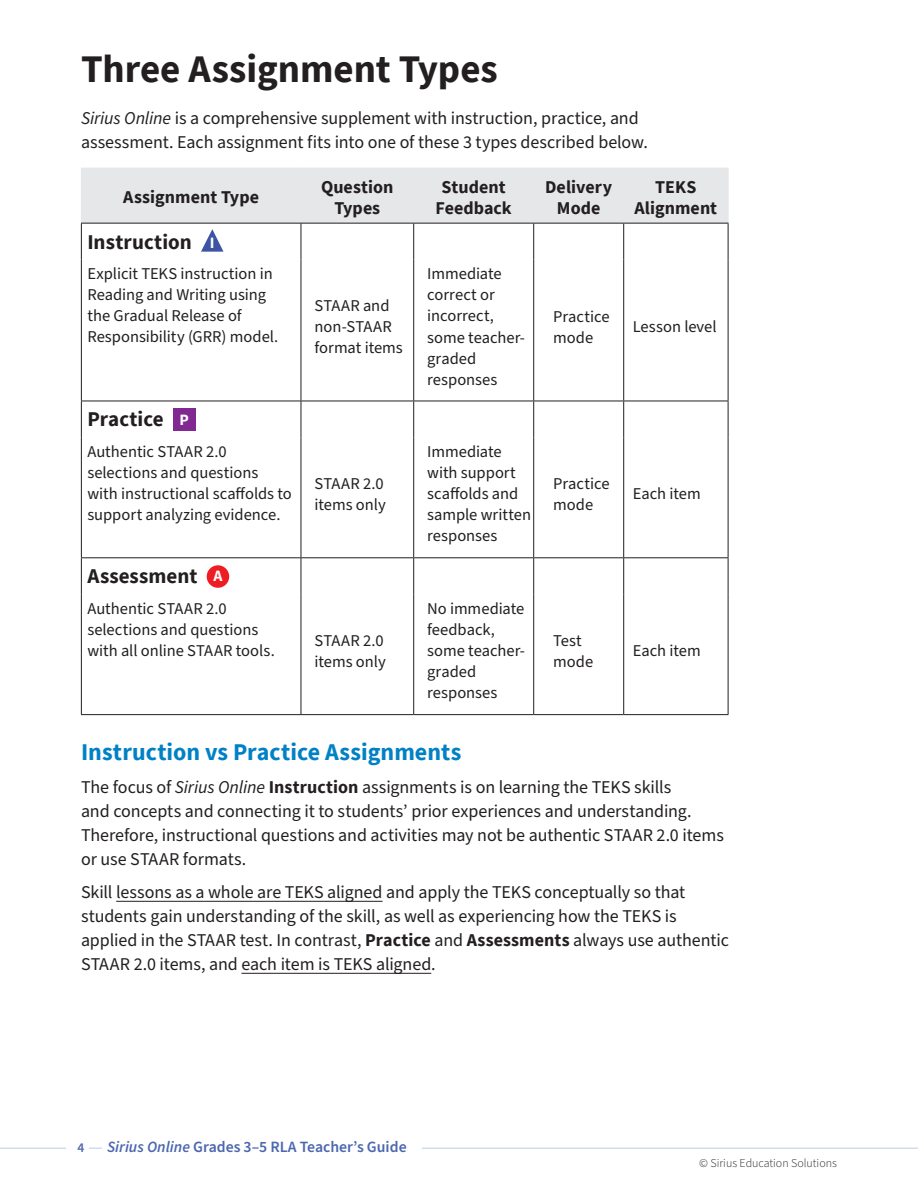
<style>
.page{position:relative;width:918px;height:1188px;background:#fff}
.page>*{position:absolute;margin:0;border:0;box-sizing:border-box;transform-origin:0 0}
.t1{font:700 39px "Source Sans Pro";color:#231f20}
.t2{font:700 24px "Source Sans Pro";color:#0081c6}
.t3{font:700 21px "Source Sans Pro";letter-spacing:.005em;color:#231f20}
.t4{font:18px/24px "Source Sans Pro";letter-spacing:-.005em;color:#231f20}
.t5{font:700 18px/21.6px "Source Sans Pro";letter-spacing:.005em;color:#231f20;text-align:center}
.t6{font:16.5px/21px "Source Sans Pro";color:#231f20}
.t7{font:600 15.75px "Source Sans Pro";color:#4d68af}
.t8{font:600 13.5px "Source Sans Pro";color:#4d68af}
.t9{font:300 12px "Source Sans Pro";color:#231f20}
.s1{font-style:italic}
.s2{font-size:15.75px;color:#fff}
.s3{font-weight:700}
</style>
<div class="page">
<hr style="left:0;top:1148px;width:918px;height:1px;background:#1951a1">
<div style="left:67px;top:1138px;width:22px;height:14px;background:#fff"></div>
<div style="left:103px;top:1136px;width:319px;height:18px;background:#fff"></div>
<hr style="left:116px;top:901px;width:267px;height:1px;background:#231f20">
<hr style="left:241px;top:973px;width:190px;height:1px;background:#231f20">
<div style="left:82px;top:169px;width:646px;height:54px;background:#e6e7e9"></div>
<hr style="left:301px;top:224px;width:1px;height:36px;background:#231f20">
<hr style="left:413px;top:224px;width:1px;height:36px;background:#231f20">
<hr style="left:533px;top:224px;width:1px;height:36px;background:#231f20">
<hr style="left:623px;top:224px;width:1px;height:36px;background:#231f20">
<hr style="left:301px;top:260px;width:1px;height:141px;background:#231f20">
<hr style="left:413px;top:260px;width:1px;height:141px;background:#231f20">
<hr style="left:533px;top:260px;width:1px;height:141px;background:#231f20">
<hr style="left:623px;top:260px;width:1px;height:141px;background:#231f20">
<hr style="left:301px;top:401px;width:1px;height:36px;background:#231f20">
<hr style="left:413px;top:401px;width:1px;height:36px;background:#231f20">
<hr style="left:533px;top:401px;width:1px;height:36px;background:#231f20">
<hr style="left:623px;top:401px;width:1px;height:36px;background:#231f20">
<hr style="left:301px;top:437px;width:1px;height:120px;background:#231f20">
<hr style="left:413px;top:437px;width:1px;height:120px;background:#231f20">
<hr style="left:533px;top:437px;width:1px;height:120px;background:#231f20">
<hr style="left:623px;top:437px;width:1px;height:120px;background:#231f20">
<hr style="left:301px;top:558px;width:1px;height:36px;background:#231f20">
<hr style="left:413px;top:558px;width:1px;height:36px;background:#231f20">
<hr style="left:533px;top:558px;width:1px;height:36px;background:#231f20">
<hr style="left:623px;top:558px;width:1px;height:36px;background:#231f20">
<hr style="left:301px;top:594px;width:1px;height:120px;background:#231f20">
<hr style="left:413px;top:594px;width:1px;height:120px;background:#231f20">
<hr style="left:533px;top:594px;width:1px;height:120px;background:#231f20">
<hr style="left:623px;top:594px;width:1px;height:120px;background:#231f20">
<hr style="left:81px;top:401px;width:220px;height:1px;background:#231f20">
<hr style="left:301px;top:401px;width:113px;height:1px;background:#231f20">
<hr style="left:414px;top:401px;width:120px;height:1px;background:#231f20">
<hr style="left:534px;top:401px;width:90px;height:1px;background:#231f20">
<hr style="left:624px;top:401px;width:104px;height:1px;background:#231f20">
<hr style="left:81px;top:557px;width:220px;height:1px;background:#231f20">
<hr style="left:301px;top:557px;width:113px;height:1px;background:#231f20">
<hr style="left:414px;top:557px;width:120px;height:1px;background:#231f20">
<hr style="left:534px;top:557px;width:90px;height:1px;background:#231f20">
<hr style="left:624px;top:557px;width:104px;height:1px;background:#231f20">
<hr style="left:81px;top:224px;width:1px;height:36px;background:#231f20">
<hr style="left:728px;top:224px;width:1px;height:36px;background:#231f20">
<hr style="left:81px;top:260px;width:1px;height:141px;background:#231f20">
<hr style="left:728px;top:260px;width:1px;height:141px;background:#231f20">
<hr style="left:81px;top:401px;width:1px;height:36px;background:#231f20">
<hr style="left:728px;top:401px;width:1px;height:36px;background:#231f20">
<hr style="left:81px;top:437px;width:1px;height:120px;background:#231f20">
<hr style="left:728px;top:437px;width:1px;height:120px;background:#231f20">
<hr style="left:81px;top:558px;width:1px;height:36px;background:#231f20">
<hr style="left:728px;top:558px;width:1px;height:36px;background:#231f20">
<hr style="left:81px;top:594px;width:1px;height:120px;background:#231f20">
<hr style="left:728px;top:594px;width:1px;height:120px;background:#231f20">
<hr style="left:81px;top:714px;width:220px;height:1px;background:#231f20">
<hr style="left:301px;top:714px;width:113px;height:1px;background:#231f20">
<hr style="left:414px;top:714px;width:120px;height:1px;background:#231f20">
<hr style="left:534px;top:714px;width:90px;height:1px;background:#231f20">
<hr style="left:624px;top:714px;width:104px;height:1px;background:#231f20">
<hr style="left:81px;top:168px;width:220px;height:1px;background:#e6e7e9">
<hr style="left:81px;top:168px;width:1px;height:55px;background:#e6e7e9">
<hr style="left:301px;top:168px;width:113px;height:1px;background:#e6e7e9">
<hr style="left:414px;top:168px;width:120px;height:1px;background:#e6e7e9">
<hr style="left:534px;top:168px;width:90px;height:1px;background:#e6e7e9">
<hr style="left:624px;top:168px;width:104px;height:1px;background:#e6e7e9">
<hr style="left:728px;top:168px;width:1px;height:55px;background:#e6e7e9">
<hr style="left:81px;top:223px;width:220px;height:1px;background:#231f20">
<hr style="left:301px;top:223px;width:113px;height:1px;background:#231f20">
<hr style="left:414px;top:223px;width:120px;height:1px;background:#231f20">
<hr style="left:534px;top:223px;width:90px;height:1px;background:#231f20">
<hr style="left:624px;top:223px;width:104px;height:1px;background:#231f20">
<svg style="left:201px;top:229px;width:22px;height:23px"></svg>
<div style="left:173px;top:408px;width:22px;height:23px;background:#802990"></div>
<div style="left:207px;top:565px;width:22px;height:23px;background:#ee1d23;border-radius:50%"></div>
<h1 class="t1" style="left:81px;top:43px;width:418px">Three Assignment Types</h1>
<p class="t4" style="left:81px;top:107px;width:568px"><span class="s1">Sirius Online</span> is a comprehensive supplement with instruction, practice, and assessment. Each assignment fits into one of these 3 types described below.</p>
<p class="t5" style="left:123px;top:186px;width:137px">Assignment Type</p>
<p class="t5" style="left:321px;top:175px;width:74px">Question<br>Types</p>
<p class="t5" style="left:435px;top:175px;width:78px">Student<br>Feedback</p>
<p class="t5" style="left:545px;top:175px;width:68px">Delivery<br>Mode</p>
<p class="t5" style="left:634px;top:175px;width:84px">TEKS<br>Alignment</p>
<p class="t3" style="left:87px;top:227px;width:129px">Instruction <span class="s2">I</span></p>
<p class="t6" style="left:87px;top:264px;width:192px">Explicit TEKS instruction in<br>Reading and Writing using the Gradual Release of<br>Responsibility (GRR) model.</p>
<p class="t6" style="left:427px;top:264px;width:99px">Immediate correct or incorrect, some teacher&shy;graded responses</p>
<p class="t6" style="left:314px;top:296px;width:90px">STAAR and non-STAAR format items</p>
<p class="t6" style="left:553px;top:306px;width:58px">Practice mode</p>
<p class="t6" style="left:633px;top:317px;width:85px">Lesson level</p>
<p class="t3" style="left:87px;top:405px;width:103px">Practice <span class="s2">P</span></p>
<p class="t6" style="left:87px;top:442px;width:206px">Authentic STAAR 2.0 selections and questions with instructional scaffolds to support analyzing evidence.</p>
<p class="t3" style="left:87px;top:562px;width:137px">Assessment <span class="s2">A</span></p>
<p class="t6" style="left:87px;top:599px;width:189px">Authentic STAAR 2.0 selections and questions with all online STAAR tools.</p>
<p class="t6" style="left:314px;top:473px;width:73px">STAAR 2.0 items only</p>
<p class="t6" style="left:314px;top:630px;width:73px">STAAR 2.0 items only</p>
<p class="t6" style="left:427px;top:442px;width:105px">Immediate with support scaffolds and sample written responses</p>
<p class="t6" style="left:427px;top:599px;width:99px">No immediate feedback, some teacher&shy;graded responses</p>
<p class="t6" style="left:553px;top:473px;width:58px">Practice mode</p>
<p class="t6" style="left:633px;top:484px;width:70px">Each item</p>
<p class="t6" style="left:553px;top:630px;width:42px">Test mode</p>
<p class="t6" style="left:633px;top:641px;width:70px">Each item</p>
<h2 class="t2" style="left:81px;top:736px;width:382px">Instruction vs Practice Assignments</h2>
<p class="t4" style="left:81px;top:776px;width:644px">The focus of <span class="s1">Sirius Online</span> <span class="s3">Instruction</span> assignments is on learning the TEKS skills<br>and concepts and connecting it to students’ prior experiences and understanding.<br>Therefore, instructional questions and activities may not be authentic STAAR 2.0 items or use STAAR formats.</p>
<p class="t4" style="left:81px;top:881px;width:649px">Skill lessons as a whole are TEKS aligned and apply the TEKS conceptually so that students gain understanding of the skill, as well as experiencing how the TEKS is applied in the STAAR test. In contrast, <span class="s3">Practice</span> and <span class="s3">Assessments</span> always use authentic STAAR 2.0 items, and each item is TEKS aligned.</p>
<p class="t8" style="left:78px;top:1138px;width:8px">4</p>
<p class="t7" style="left:107px;top:1136px;width:301px"><span class="s1">Sirius Online</span> Grades 3–5 RLA Teacher’s Guide</p>
<p class="t9" style="left:699px;top:1155px;width:139px">© Sirius Education Solutions</p>
</div>
